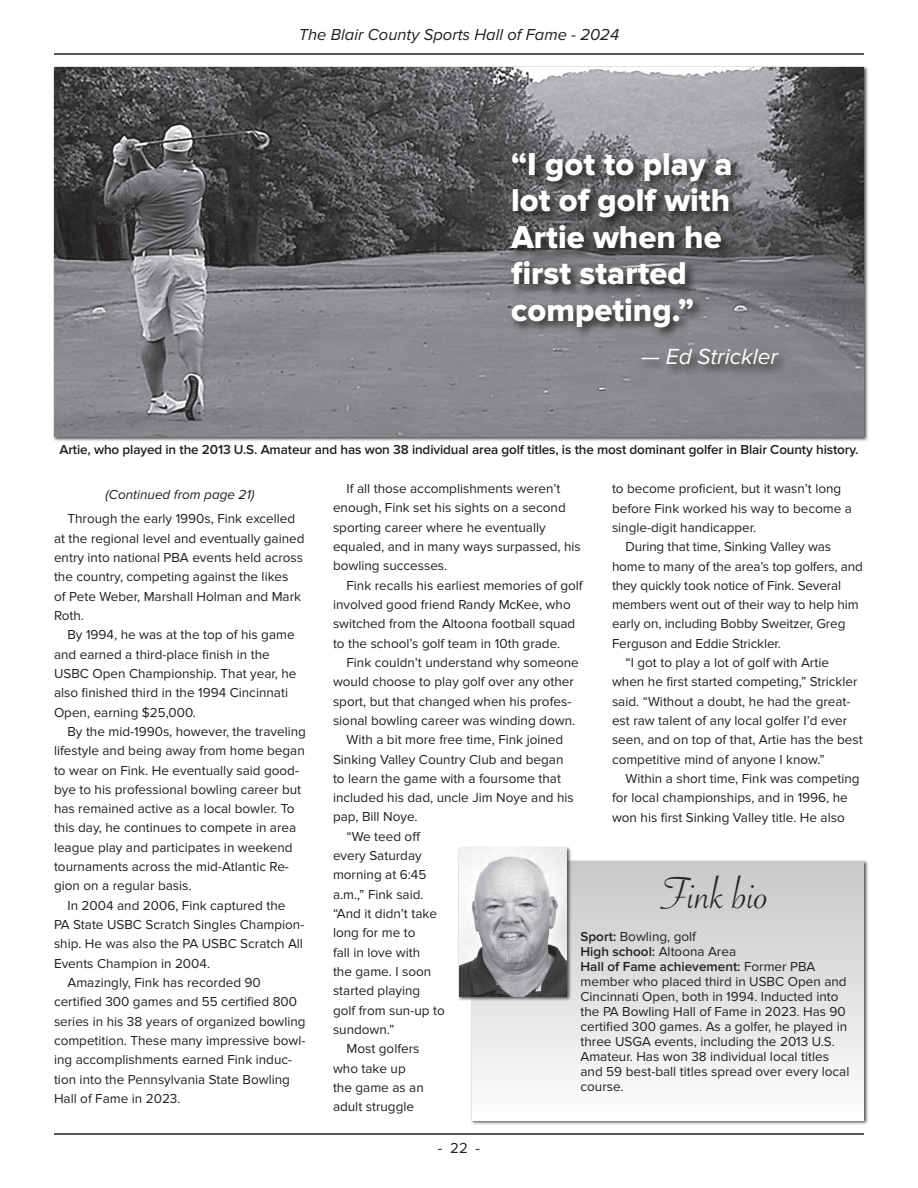
<style>
.page{position:relative;width:918px;height:1188px;background:#fff}
.page>*{position:absolute;margin:0;border:0;box-sizing:border-box;transform-origin:0 0}
.t1{font:48px "Savoye Let Plain";color:#231f20}
.t2{font:32.85px/36.6px "Proxima Nova Extrabld";color:#fff}
.t3{font:italic 22.65px "Proxima Nova";color:#fff}
.t4{font:italic 16.5px "Proxima Nova";color:#231f20}
.t5{font:15px "Proxima Nova";color:#231f20}
.t6{font:13.5px/19.4px "Proxima Nova";color:#231f20}
.t7{font:600 13.5px "Proxima Nova";letter-spacing:-.01em;color:#231f20}
.t8{font:italic 13.5px "Proxima Nova";color:#231f20}
.s1{font-weight:600}
</style>
<div class="page">
<hr style="left:54px;top:53px;width:810px;height:2px;background:#231f20">
<hr style="left:54px;top:1133px;width:810px;height:2px;background:#231f20">
<div style="left:53px;top:66px;width:816px;height:375px;background:#231f20;opacity:.75"></div>
<img style="left:54px;top:68px;width:810px;height:369px">
<div style="left:471px;top:860px;width:398px;height:265px;background:#231f20;opacity:.75"></div>
<div style="left:472px;top:861px;width:392px;height:259px;background:linear-gradient(to bottom,#c6c7ca,#fdfefe)"></div>
<div style="left:458px;top:846px;width:114px;height:155px;background:#231f20;opacity:.75"></div>
<img style="left:459px;top:848px;width:108px;height:148px">
<svg style="left:508px;top:149px;width:283px;height:228px;background:#6a6a6d"></svg>
<p class="t4" style="left:299px;top:25px;width:322px">The Blair County Sports Hall of Fame - 2024</p>
<h2 class="t2" style="left:511px;top:146px;width:223px">“I got to play a lot of golf with<br>Artie when he first started competing.”</h2>
<h3 class="t3" style="left:641px;top:344px;width:139px">— Ed Strickler</h3>
<p class="t7" style="left:59px;top:442px;width:801px">Artie, who played in the 2013 U.S. Amateur and has won 38 individual area golf titles, is the most dominant golfer in Blair County history.</p>
<p class="t8" style="left:106px;top:487px;width:150px">(Continued from page 21)</p>
<p class="t6" style="left:54px;top:509px;width:252px;text-indent:14px">Through the early 1990s, Fink excelled at the regional level and eventually gained entry into national PBA events held across the country, competing against the likes<br>of Pete Weber, Marshall Holman and Mark Roth.</p>
<p class="t6" style="left:54px;top:625px;width:244px;text-indent:14px">By 1994, he was at the top of his game and earned a third-place finish in the USBC Open Championship. That year, he also finished third in the 1994 Cincinnati Open, earning $25,000.</p>
<p class="t6" style="left:68px;top:722px;width:240px">By the mid-1990s, however, the traveling</p>
<p class="t6" style="left:54px;top:741px;width:252px">lifestyle and being away from home began</p>
<p class="t6" style="left:54px;top:761px;width:247px">to wear on Fink. He eventually said good-</p>
<p class="t6" style="left:54px;top:780px;width:249px">bye to his professional bowling career but</p>
<p class="t6" style="left:54px;top:799px;width:242px">has remained active as a local bowler. To</p>
<p class="t6" style="left:54px;top:818px;width:244px">this day, he continues to compete in area</p>
<p class="t6" style="left:54px;top:838px;width:240px">league play and participates in weekend</p>
<p class="t6" style="left:54px;top:857px;width:237px">tournaments across the mid-Atlantic Re-</p>
<p class="t6" style="left:54px;top:876px;width:137px">gion on a regular basis.</p>
<p class="t6" style="left:68px;top:896px;width:220px">In 2004 and 2006, Fink captured the</p>
<p class="t6" style="left:54px;top:915px;width:252px">PA State USBC Scratch Singles Champion-</p>
<p class="t6" style="left:54px;top:934px;width:251px">ship. He was also the PA USBC Scratch All</p>
<p class="t6" style="left:54px;top:954px;width:156px">Events Champion in 2004.</p>
<p class="t6" style="left:68px;top:973px;width:195px">Amazingly, Fink has recorded 90</p>
<p class="t6" style="left:54px;top:992px;width:245px">certified 300 games and 55 certified 800</p>
<p class="t6" style="left:54px;top:1012px;width:253px">series in his 38 years of organized bowling</p>
<p class="t6" style="left:54px;top:1031px;width:253px">competition. These many impressive bowl-</p>
<p class="t6" style="left:54px;top:1050px;width:240px">ing accomplishments earned Fink induc-</p>
<p class="t6" style="left:54px;top:1070px;width:237px">tion into the Pennsylvania State Bowling</p>
<p class="t6" style="left:54px;top:1089px;width:126px">Hall of Fame in 2023.</p>
<p class="t6" style="left:333px;top:479px;width:249px;text-indent:14px">If all those accomplishments weren’t enough, Fink set his sights on a second sporting career where he eventually equaled, and in many ways surpassed, his bowling successes.</p>
<p class="t6" style="left:333px;top:576px;width:251px;text-indent:14px">Fink recalls his earliest memories of golf involved good friend Randy McKee, who switched from the Altoona football squad to the school’s golf team in 10th grade.</p>
<p class="t6" style="left:347px;top:653px;width:234px">Fink couldn’t understand why someone</p>
<p class="t6" style="left:333px;top:672px;width:242px">would choose to play golf over any other</p>
<p class="t6" style="left:333px;top:692px;width:240px">sport, but that changed when his profes-</p>
<p class="t6" style="left:333px;top:711px;width:242px">sional bowling career was winding down.</p>
<p class="t6" style="left:347px;top:730px;width:218px">With a bit more free time, Fink joined</p>
<p class="t6" style="left:333px;top:750px;width:232px">Sinking Valley Country Club and began</p>
<p class="t6" style="left:333px;top:769px;width:230px">to learn the game with a foursome that</p>
<p class="t6" style="left:333px;top:788px;width:242px">included his dad, uncle Jim Noye and his</p>
<p class="t6" style="left:333px;top:808px;width:85px">pap, Bill Noye.</p>
<p class="t6" style="left:347px;top:827px;width:76px">“We teed off</p>
<p class="t6" style="left:333px;top:846px;width:90px">every Saturday</p>
<p class="t6" style="left:333px;top:865px;width:95px">morning at 6:45</p>
<p class="t6" style="left:333px;top:885px;width:91px">a.m.,” Fink said.</p>
<p class="t6" style="left:333px;top:904px;width:105px">“And it didn’t take</p>
<p class="t6" style="left:333px;top:923px;width:84px">long for me to</p>
<p class="t6" style="left:333px;top:943px;width:89px">fall in love with</p>
<p class="t6" style="left:333px;top:962px;width:100px">the game. I soon</p>
<p class="t6" style="left:333px;top:981px;width:89px">started playing</p>
<p class="t6" style="left:333px;top:1001px;width:113px">golf from sun-up to</p>
<p class="t6" style="left:333px;top:1020px;width:63px">sundown.”</p>
<p class="t6" style="left:347px;top:1039px;width:75px">Most golfers</p>
<p class="t6" style="left:333px;top:1059px;width:74px">who take up</p>
<p class="t6" style="left:333px;top:1078px;width:92px">the game as an</p>
<p class="t6" style="left:333px;top:1097px;width:83px">adult struggle</p>
<p class="t6" style="left:612px;top:479px;width:231px">to become proficient, but it wasn’t long</p>
<p class="t6" style="left:612px;top:499px;width:242px">before Fink worked his way to become a</p>
<p class="t6" style="left:612px;top:518px;width:144px">single-digit handicapper.</p>
<p class="t6" style="left:626px;top:537px;width:207px">During that time, Sinking Valley was</p>
<p class="t6" style="left:612px;top:557px;width:252px">home to many of the area’s top golfers, and</p>
<p class="t6" style="left:612px;top:576px;width:231px">they quickly took notice of Fink. Several</p>
<p class="t6" style="left:612px;top:595px;width:248px">members went out of their way to help him</p>
<p class="t6" style="left:612px;top:615px;width:235px">early on, including Bobby Sweitzer, Greg</p>
<p class="t6" style="left:612px;top:634px;width:169px">Ferguson and Eddie Strickler.</p>
<p class="t6" style="left:626px;top:653px;width:205px">“I got to play a lot of golf with Artie</p>
<p class="t6" style="left:612px;top:672px;width:247px">when he first started competing,” Strickler</p>
<p class="t6" style="left:612px;top:692px;width:240px">said. “Without a doubt, he had the great-</p>
<p class="t6" style="left:612px;top:711px;width:237px">est raw talent of any local golfer I’d ever</p>
<p class="t6" style="left:612px;top:730px;width:252px">seen, and on top of that, Artie has the best</p>
<p class="t6" style="left:612px;top:750px;width:214px">competitive mind of anyone I know.”</p>
<p class="t6" style="left:626px;top:769px;width:236px">Within a short time, Fink was competing</p>
<p class="t6" style="left:612px;top:788px;width:237px">for local championships, and in 1996, he</p>
<p class="t6" style="left:612px;top:808px;width:234px">won his first Sinking Valley title. He also</p>
<h1 class="t1" style="left:662px;top:862px;width:108px">Fink bio</h1>
<p class="t6" style="left:581px;top:930px;width:270px;line-height:15px"><span class="s1">Sport:</span> Bowling, golf<br><span class="s1">High school:</span> Altoona Area<br><span class="s1">Hall of Fame achievement:</span> Former PBA member who placed third in USBC Open and Cincinnati Open, both in 1994. Inducted into the PA Bowling Hall of Fame in 2023. Has 90 certified 300 games. As a golfer, he played in three USGA events, including the 2013 U.S.<br>Amateur. Has won 38 individual local titles and 59 best-ball titles spread over every local course.</p>
<p class="t5" style="left:438px;top:1139px;width:44px">- 22 -</p>
</div>
